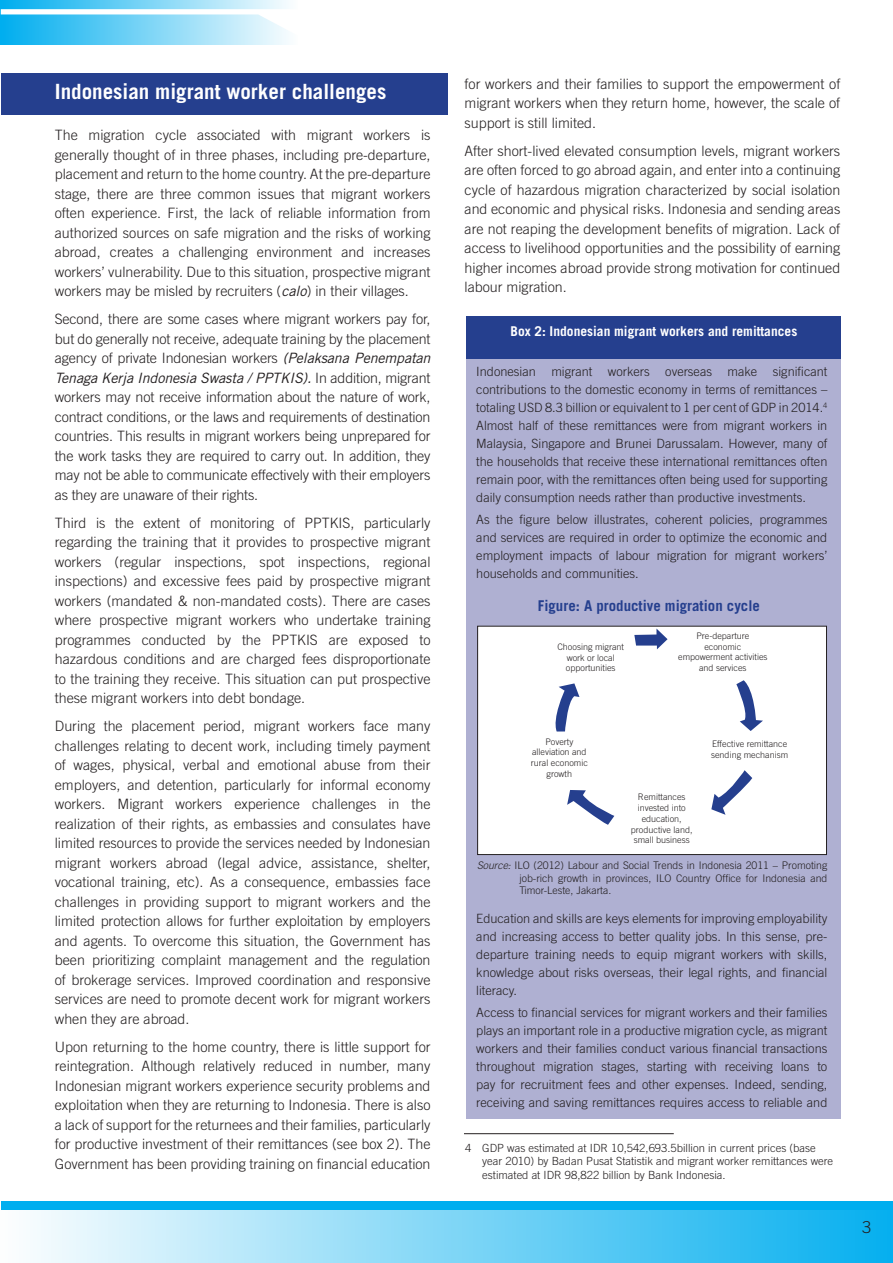
<style>
.page{position:relative;width:893px;height:1263px;background:#fff}
.page>*{position:absolute;margin:0;border:0;box-sizing:border-box;transform-origin:0 0}
.t1{font:700 21px "Trade Gothic";color:#fff}
.t2{font:300 16.5px "Trade Gothic";color:#231f20}
.t3{font:700 14.85px "Trade Gothic";color:#253f8e}
.t4{font:300 14.25px/19.5px "Trade Gothic";color:#231f20;text-align:justify}
.t5{font:700 13.5px "Trade Gothic";color:#fff}
.t6{font:300 12.75px/18px "Trade Gothic";color:#231f20;text-align:justify}
.t7{font:300 11.25px/13.5px "Trade Gothic";color:#231f20}
.t8{font:300 10.5px/12.6px "Trade Gothic";color:#231f20;text-align:justify}
.t9{font:300 9px/10.8px "Trade Gothic";color:#231f20;text-align:center}
.s1{font-weight:400;font-style:italic}
.s2{font-style:italic}
</style>
<div class="page">
<div style="left:1px;top:1201px;width:891px;height:8px;background:#00aeef"></div>
<div style="left:1px;top:1209px;width:891px;height:54px;background:linear-gradient(to right,#fdfefe,#05afef)"></div>
<hr style="left:0;top:1209px;width:1px;height:54px;background:#00aeef">
<hr style="left:0;top:0;width:1px;height:45px;background:#00aeef">
<div style="left:1px;top:0;width:297px;height:45px;background:linear-gradient(to right,#00adef,#fcfefe)"></div>
<svg style="left:0;top:9px;width:298px;height:35px"></svg>
<div style="left:1px;top:73px;width:446px;height:42px;background:#253f8e"></div>
<hr style="left:464px;top:1133px;width:209px;height:1px;background:#231f20">
<div style="left:465px;top:316px;width:375px;height:45px;background:#253f8e"></div>
<div style="left:465px;top:359px;width:375px;height:760px;background:#afb0d2"></div>
<div style="left:477px;top:626px;width:349px;height:228px;background:#fff"></div>
<div style="left:477px;top:626px;width:349px;height:229px;border:1px solid #231f20"></div>
<svg style="left:634px;top:628px;width:33px;height:21px"></svg>
<svg style="left:555px;top:683px;width:24px;height:48px"></svg>
<svg style="left:736px;top:680px;width:26px;height:51px"></svg>
<svg style="left:567px;top:790px;width:47px;height:35px"></svg>
<svg style="left:711px;top:770px;width:41px;height:45px"></svg>
<h1 class="t1" style="left:55px;top:79px;width:333px">Indonesian migrant worker challenges</h1>
<p class="t4" style="left:55px;top:125px;width:377px">The migration cycle associated with migrant workers is generally thought of in three phases, including pre-departure, placement and return to the home country. At the pre-departure stage, there are three common issues that migrant workers often experience. First, the lack of reliable information from authorized sources on safe migration and the risks of working abroad, creates a challenging environment and increases workers’ vulnerability. Due to this situation, prospective migrant workers may be misled by recruiters (<span class="s1">calo</span>) in their villages.</p>
<p class="t4" style="left:55px;top:309px;width:377px">Second, there are some cases where migrant workers pay for, but do generally not receive, adequate training by the placement agency of private Indonesian workers <span class="s1">(Pelaksana Penempatan Tenaga Kerja Indonesia Swasta / PPTKIS).</span> In addition, migrant workers may not receive information about the nature of work, contract conditions, or the laws and requirements of destination countries. This results in migrant workers being unprepared for the work tasks they are required to carry out. In addition, they may not be able to communicate effectively with their employers as they are unaware of their rights.</p>
<p class="t4" style="left:55px;top:512px;width:377px">Third is the extent of monitoring of PPTKIS, particularly regarding the training that it provides to prospective migrant workers (regular inspections, spot inspections, regional inspections) and excessive fees paid by prospective migrant workers (mandated &amp; non-mandated costs). There are cases where prospective migrant workers who undertake training programmes conducted by the PPTKIS are exposed to hazardous conditions and are charged fees disproportionate to the training they receive. This situation can put prospective these migrant workers into debt bondage.</p>
<p class="t4" style="left:55px;top:716px;width:377px">During the placement period, migrant workers face many challenges relating to decent work, including timely payment of wages, physical, verbal and emotional abuse from their employers, and detention, particularly for informal economy workers. Migrant workers experience challenges in the realization of their rights, as embassies and consulates have limited resources to provide the services needed by Indonesian migrant workers abroad (legal advice, assistance, shelter, vocational training, etc). As a consequence, embassies face challenges in providing support to migrant workers and the limited protection allows for further exploitation by employers and agents. To overcome this situation, the Government has been prioritizing complaint management and the regulation of brokerage services. Improved coordination and responsive services are need to promote decent work for migrant workers when they are abroad.</p>
<p class="t4" style="left:55px;top:1036px;width:377px">Upon returning to the home country, there is little support for reintegration. Although relatively reduced in number, many Indonesian migrant workers experience security problems and exploitation when they are returning to Indonesia. There is also a lack of support for the returnees and their families, particularly for productive investment of their remittances (see box 2). The Government has been providing training on financial education</p>
<p class="t4" style="left:464px;top:74px;width:377px">for workers and their families to support the empowerment of migrant workers when they return home, however, the scale of support is still limited.</p>
<p class="t4" style="left:464px;top:141px;width:377px">After short-lived elevated consumption levels, migrant workers are often forced to go abroad again, and enter into a continuing cycle of hazardous migration characterized by social isolation and economic and physical risks. Indonesia and sending areas are not reaping the development benefits of migration. Lack of access to livelihood opportunities and the possibility of earning higher incomes abroad provide strong motivation for continued labour migration.</p>
<p class="t5" style="left:510px;top:323px;width:288px">Box 2: Indonesian migrant workers and remittances</p>
<p class="t6" style="left:476px;top:362px;width:352px">Indonesian migrant workers overseas make significant contributions to the domestic economy in terms of remittances – totaling USD 8.3 billion or equivalent to 1 per cent of GDP in 2014.<sup>4<br></sup>Almost half of these remittances were from migrant workers in Malaysia, Singapore and Brunei Darussalam. However, many of the households that receive these international remittances often remain poor, with the remittances often being used for supporting daily consumption needs rather than productive investments.</p>
<p class="t6" style="left:476px;top:511px;width:352px">As the figure below illustrates, coherent policies, programmes and services are required in order to optimize the economic and employment impacts of labour migration for migrant workers’ households and communities.</p>
<p class="t3" style="left:537px;top:597px;width:223px">Figure: A productive migration cycle</p>
<p class="t9" style="left:557px;top:641px;width:68px">Choosing migrant work or local opportunities</p>
<p class="t9" style="left:678px;top:630px;width:91px">Pre-departure economic empowerment activities and services</p>
<p class="t9" style="left:530px;top:736px;width:58px">Poverty alleviation and rural economic growth</p>
<p class="t9" style="left:631px;top:791px;width:63px">Remittances invested into education, productive land, small business</p>
<p class="t9" style="left:711px;top:738px;width:79px;text-align:left">Effective remittance sending mechanism</p>
<p class="t8" style="left:519px;top:859px;width:309px;text-indent:-43px"><span class="s2">Source:</span> ILO (2012) Labour and Social Trends in Indonesia 2011 – Promoting job-rich growth in provinces, ILO Country Office for Indonesia and Timor-Leste, Jakarta.</p>
<p class="t6" style="left:476px;top:909px;width:352px">Education and skills are keys elements for improving employability and increasing access to better quality jobs. In this sense, pre&shy;departure training needs to equip migrant workers with skills, knowledge about risks overseas, their legal rights, and financial literacy.</p>
<p class="t6" style="left:476px;top:1003px;width:352px">Access to financial services for migrant workers and their families plays an important role in a productive migration cycle, as migrant workers and their families conduct various financial transactions throughout migration stages, starting with receiving loans to pay for recruitment fees and other expenses. Indeed, sending, receiving and saving remittances requires access to reliable and</p>
<p class="t7" style="left:482px;top:1141px;width:352px;text-indent:-17px">4 GDP was estimated at IDR 10,542,693.5billion in current prices (base year 2010) by Badan Pusat Statistik and migrant worker remittances were estimated at IDR 98,822 billion by Bank Indonesia.</p>
<p class="t2" style="left:861px;top:1217px;width:11px">3</p>
</div>
